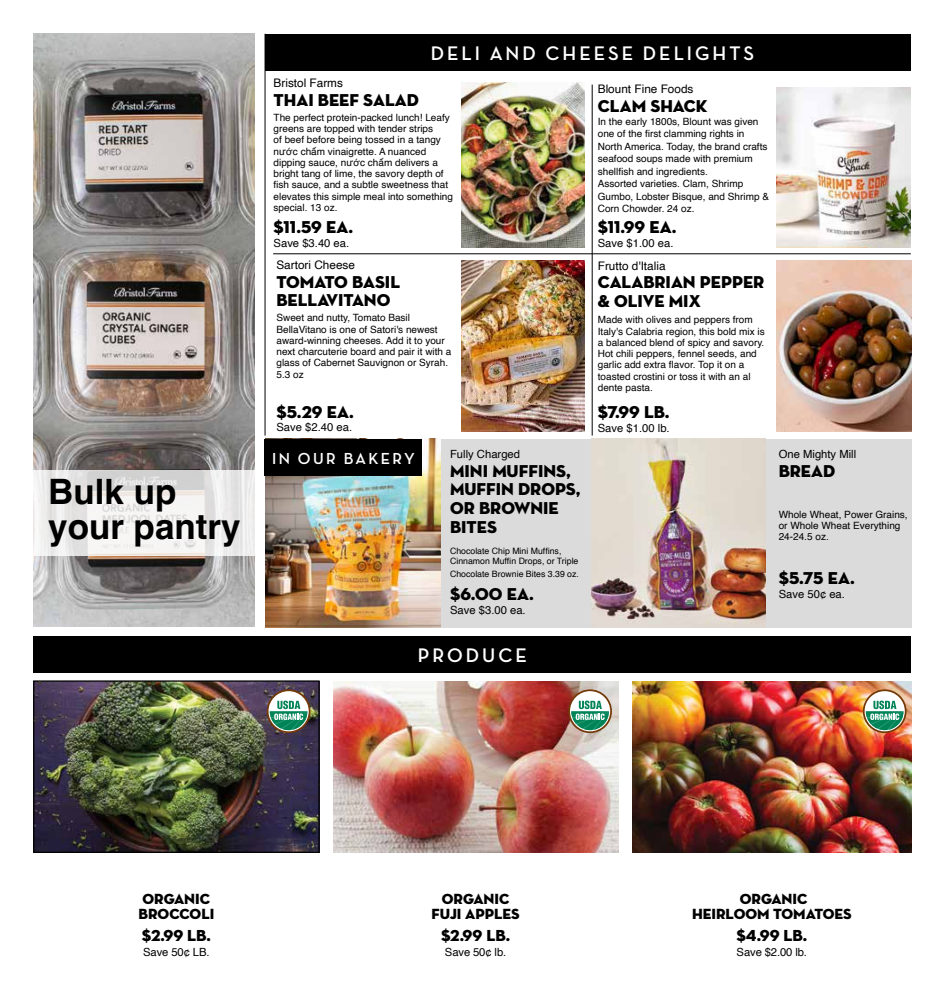
<style>
.page{position:relative;width:945px;height:990px;background:#fff}
.page>*{position:absolute;margin:0;border:0;box-sizing:border-box;transform-origin:0 0}
.t1{font:700 35px/35px "Helvetica";color:#000}
.t2{font:700 20px "Neutra Disp";letter-spacing:.15em;color:#fff}
.t3{font:17.5px/18.8px "Neutra Disp Titling";color:#000}
.t4{font:16.25px "Neutra Disp Titling";color:#000}
.t5{font:700 16.25px "Neutra Disp";letter-spacing:.15em;color:#fff}
.t6{font:15px/15px "Neutra Disp Titling";color:#000;text-align:center}
.t7{font:11.75px "Helvetica";color:#000}
.t8{font:11.25px "Helvetica";color:#000}
.t9{font:10px/11.2px "Helvetica";color:#000}
.t10{font:8.75px/10px "Helvetica";color:#000}
</style>
<div class="page">
<div style="left:440px;top:439px;width:151px;height:189px;background:#dbdbdc"></div>
<div style="left:766px;top:439px;width:145px;height:189px;background:#dbdbdc"></div>
<hr style="left:273px;top:253px;width:638px;height:1px;background:#000">
<hr style="left:592px;top:85px;width:1px;height:351px;background:#000">
<hr style="left:265px;top:34px;width:1px;height:402px;background:#000">
<img style="left:33px;top:34px;width:221px;height:593px">
<svg style="left:33px;top:470px;width:221px;height:85px"></svg>
<div style="left:265px;top:34px;width:646px;height:37px;background:#000"></div>
<img style="left:461px;top:83px;width:124px;height:165px">
<img style="left:461px;top:260px;width:124px;height:172px">
<img style="left:265px;top:439px;width:175px;height:189px">
<div style="left:265px;top:439px;width:157px;height:37px;background:#000"></div>
<img style="left:592px;top:439px;width:174px;height:189px">
<img style="left:776px;top:88px;width:135px;height:160px">
<img style="left:776px;top:260px;width:135px;height:172px">
<div style="left:34px;top:637px;width:877px;height:36px;background:#000"></div>
<img style="left:35px;top:682px;width:283px;height:169px">
<div style="left:33px;top:680px;width:287px;height:173px;border:1px solid #000"></div>
<img style="left:333px;top:681px;width:285px;height:171px">
<img style="left:632px;top:681px;width:279px;height:171px">
<svg style="left:863px;top:689px;width:44px;height:44px"></svg>
<svg style="left:267px;top:689px;width:43px;height:44px"></svg>
<svg style="left:568px;top:689px;width:44px;height:44px"></svg>
<p class="t1" style="left:48px;top:478px;width:194px">Bulk up your pantry</p>
<p class="t2" style="left:431px;top:42px;width:325px">DELI AND CHEESE DELIGHTS</p>
<p class="t7" style="left:274px;top:74px;width:71px">Bristol Farms</p>
<p class="t3" style="left:274px;top:91px;width:147px">THAI BEEF SALAD</p>
<p class="t9" style="left:274px;top:112px;width:178px">The perfect protein-packed lunch! Leafy greens are topped with tender strips<br>of beef before being tossed in a tangy</p>
<p class="t9" style="left:274px;top:146px;width:166px">nước chấm vinaigrette. A nuanced dipping sauce, nước chấm delivers a</p>
<p class="t9" style="left:274px;top:168px;width:172px">bright tang of lime, the savory depth of</p>
<p class="t9" style="left:274px;top:180px;width:176px">fish sauce, and a subtle sweetness that</p>
<p class="t9" style="left:274px;top:191px;width:181px">elevates this simple meal into something special. 13 oz.</p>
<p class="t3" style="left:274px;top:218px;width:81px">$11.59 EA.</p>
<p class="t8" style="left:274px;top:235px;width:77px">Save $3.40 ea.</p>
<p class="t7" style="left:276px;top:256px;width:80px">Sartori Cheese</p>
<p class="t3" style="left:276px;top:272px;width:125px">TOMATO BASIL<br>BELLAVITANO</p>
<p class="t9" style="left:276px;top:313px;width:163px">Sweet and nutty, Tomato Basil<br>BellaVitano is one of Satori's newest</p>
<p class="t9" style="left:276px;top:335px;width:170px">award-winning cheeses. Add it to your</p>
<p class="t9" style="left:276px;top:346px;width:177px">next charcuterie board and pair it with a glass of Cabernet Sauvignon or Syrah.</p>
<p class="t9" style="left:276px;top:369px;width:29px">5.3 oz</p>
<p class="t3" style="left:276px;top:402px;width:79px">$5.29 EA.</p>
<p class="t8" style="left:276px;top:419px;width:77px">Save $2.40 ea.</p>
<p class="t5" style="left:272px;top:449px;width:144px">IN OUR BAKERY</p>
<h3 class="t8" style="left:450px;top:445px;width:72px">Fully Charged</h3>
<p class="t3" style="left:450px;top:461px;width:132px">MINI MUFFINS,<br>MUFFIN DROPS,<br>OR BROWNIE<br>BITES</p>
<p class="t10" style="left:450px;top:546px;width:130px">Chocolate Chip Mini Muffins,<br>Cinnamon Muffin Drops, or Triple</p>
<p class="t10" style="left:450px;top:569px;width:130px">Chocolate Brownie Bites 3.39 oz.</p>
<p class="t3" style="left:450px;top:585px;width:85px">$6.00 EA.</p>
<p class="t8" style="left:450px;top:601px;width:77px">Save $3.00 ea.</p>
<p class="t7" style="left:598px;top:80px;width:97px">Blount Fine Foods</p>
<p class="t3" style="left:598px;top:97px;width:111px">CLAM SHACK</p>
<p class="t9" style="left:598px;top:116px;width:162px">In the early 1800s, Blount was given</p>
<p class="t9" style="left:598px;top:128px;width:171px;line-height:12.5px">one of the first clamming rights in<br>North America. Today, the brand crafts</p>
<p class="t9" style="left:598px;top:153px;width:157px">seafood soups made with premium</p>
<p class="t9" style="left:598px;top:165px;width:147px;line-height:12.5px">shellfish and ingredients.<br>Assorted varieties. Clam, Shrimp</p>
<p class="t9" style="left:598px;top:190px;width:173px;line-height:12.5px">Gumbo, Lobster Bisque, and Shrimp &amp;<br>Corn Chowder. 24 oz.</p>
<p class="t3" style="left:598px;top:218px;width:80px">$11.99 EA.</p>
<p class="t8" style="left:598px;top:235px;width:77px">Save $1.00 ea.</p>
<p class="t7" style="left:598px;top:256px;width:69px">Frutto d'Italia</p>
<p class="t3" style="left:598px;top:273px;width:168px">CALABRIAN PEPPER &amp; OLIVE MIX</p>
<p class="t9" style="left:598px;top:315px;width:168px">Made with olives and peppers from Italy's Calabria region, this bold mix is a balanced blend of spicy and savory.<br>Hot chili peppers, fennel seeds, and</p>
<p class="t9" style="left:598px;top:360px;width:148px">garlic add extra flavor. Top it on a</p>
<p class="t9" style="left:598px;top:371px;width:154px">toasted crostini or toss it with an al dente pasta.</p>
<p class="t3" style="left:598px;top:403px;width:73px">$7.99 LB.</p>
<p class="t8" style="left:598px;top:419px;width:73px">Save $1.00 lb.</p>
<p class="t9" style="left:598px;top:401px;width:8px">--</p>
<p class="t8" style="left:779px;top:445px;width:79px">One Mighty Mill</p>
<p class="t3" style="left:779px;top:461px;width:58px">BREAD</p>
<p class="t9" style="left:779px;top:509px;width:130px">Whole Wheat, Power Grains, or Whole Wheat Everything<br>24-24.5 oz.</p>
<p class="t3" style="left:779px;top:569px;width:78px">$5.75 EA.</p>
<p class="t8" style="left:779px;top:585px;width:68px">Save 50¢ ea.</p>
<p class="t2" style="left:418px;top:645px;width:111px">PRODUCE</p>
<p class="t6" style="left:138px;top:891px;width:77px;text-align:left">ORGANIC<br>BROCCOLI</p>
<p class="t6" style="left:431px;top:891px;width:90px">ORGANIC<br>FUJI APPLES</p>
<p class="t6" style="left:692px;top:891px;width:161px">ORGANIC<br>HEIRLOOM TOMATOES</p>
<p class="t4" style="left:142px;top:926px;width:71px">$2.99 LB.</p>
<p class="t4" style="left:441px;top:926px;width:71px">$2.99 LB.</p>
<p class="t4" style="left:736px;top:926px;width:72px">$4.99 LB.</p>
<p class="t8" style="left:143px;top:944px;width:68px">Save 50¢ LB.</p>
<p class="t8" style="left:445px;top:944px;width:63px">Save 50¢ lb.</p>
<p class="t8" style="left:737px;top:944px;width:72px">Save $2.00 lb.</p>
</div>
